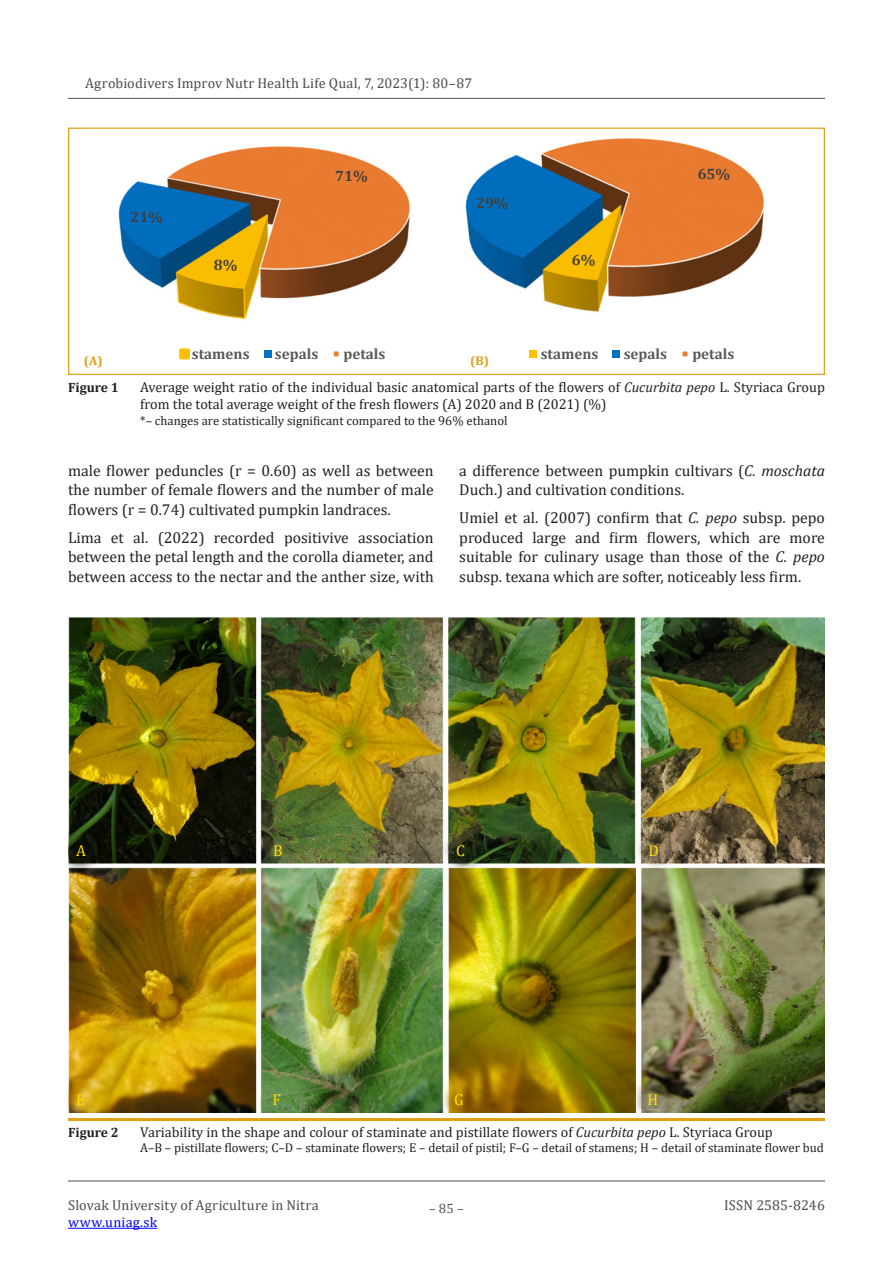
<style>
.page{position:relative;width:893px;height:1263px;background:#fff}
.page>*{position:absolute;margin:0;border:0;box-sizing:border-box;transform-origin:0 0}
.blok_ang{font:15.75px/19.5px "Cambria";color:#231f20;text-align:justify}
.blok_ang-2{font:15.75px "Cambria";color:#ffdc01}
.t1{font:700 15px "Cambria";color:#595959}
.t2{font:700 15px "Cambria";color:#404040}
.obrazok{font:14.25px/17.1px "Cambria";color:#231f20}
.t3{font:14.25px "Cambria";letter-spacing:.015em;color:#4b4c4d}
.t4{font:14.25px "Cambria";letter-spacing:.02em;color:#00f}
.obrazok-2{font:700 13.5px "Cambria";color:#231f20}
.t5{font:13.5px "Cambria";color:#57585a}
.obrazok_poznamky{font:12.75px "Cambria";color:#231f20}
.obrazok_poznamky-2{font:700 12.75px "Cambria";color:#e39f13}
.s1{font-style:italic}
</style>
<div class="page">
<hr style="left:68px;top:98px;width:757px;height:1px;background:#6c6d70">
<hr style="left:68px;top:1228px;width:89px;height:1px;background:#00f">
<hr style="left:68px;top:1180px;width:757px;height:1px;background:#6c6d70">
<img style="left:118px;top:146px;width:293px;height:173px">
<div style="left:181px;top:350px;width:7px;height:8px;background:#ffc000"></div>
<div style="left:179px;top:348px;width:11px;height:11px;border:3px solid #ffc000"></div>
<div style="left:264px;top:350px;width:7px;height:8px;background:#0070c0"></div>
<div style="left:332px;top:350px;width:8px;height:8px;background:#ed7d31"></div>
<div style="left:331px;top:348px;width:11px;height:11px;border:3px solid #fff"></div>
<img style="left:465px;top:138px;width:299px;height:174px">
<div style="left:529px;top:350px;width:8px;height:8px;background:#ffc000"></div>
<div style="left:612px;top:350px;width:8px;height:8px;background:#0070c0"></div>
<div style="left:681px;top:350px;width:8px;height:8px;background:#ed7d31"></div>
<div style="left:680px;top:348px;width:10px;height:11px;border:3px solid #fff"></div>
<div style="left:68px;top:128px;width:757px;height:247px;border:1px solid #e39f13"></div>
<hr style="left:68px;top:1118px;width:757px;height:3px;background:#e39f13">
<img style="left:68px;top:617px;width:757px;height:496px">
<p class="t3" style="left:85px;top:74px;width:389px">Agrobiodivers Improv Nutr Health Life Qual, 7, 2023(1): 80–87</p>
<p class="t2" style="left:131px;top:206px;width:34px">21%</p>
<p class="t2" style="left:214px;top:254px;width:25px">8%</p>
<p class="t2" style="left:335px;top:166px;width:34px">71%</p>
<p class="t2" style="left:476px;top:193px;width:34px">29%</p>
<p class="t1" style="left:192px;top:343px;width:59px">stamens</p>
<p class="t1" style="left:275px;top:343px;width:45px">sepals</p>
<p class="t1" style="left:344px;top:343px;width:43px">petals</p>
<p class="obrazok_poznamky-2" style="left:84px;top:351px;width:20px">(A)</p>
<p class="obrazok_poznamky-2" style="left:470px;top:351px;width:20px">(B)</p>
<p class="t2" style="left:572px;top:249px;width:25px">6%</p>
<p class="t2" style="left:698px;top:163px;width:34px">65%</p>
<p class="t1" style="left:541px;top:343px;width:59px">stamens</p>
<p class="t1" style="left:624px;top:343px;width:45px">sepals</p>
<p class="t1" style="left:692px;top:343px;width:43px">petals</p>
<p class="obrazok-2" style="left:68px;top:378px;width:52px">Figure 1</p>
<p class="obrazok" style="left:140px;top:379px;width:686px">Average weight ratio of the individual basic anatomical parts of the flowers of <span class="s1">Cucurbita pepo</span> L. Styriaca Group from the total average weight of the fresh flowers (A) 2020 and B (2021) (%)</p>
<p class="obrazok_poznamky" style="left:140px;top:413px;width:369px">*– changes are statistically significant compared to the 96% ethanol</p>
<p class="blok_ang" style="left:68px;top:461px;width:367px">male flower peduncles (r = 0.60) as well as between the number of female flowers and the number of male flowers (r = 0.74) cultivated pumpkin landraces.</p>
<p class="blok_ang" style="left:68px;top:528px;width:367px">Lima et al. (2022) recorded positivive association between the petal length and the corolla diameter, and between access to the nectar and the anther size, with</p>
<p class="blok_ang" style="left:459px;top:461px;width:367px">a difference between pumpkin cultivars (<span class="s1">C. moschata<br></span>Duch.) and cultivation conditions.</p>
<p class="blok_ang" style="left:459px;top:508px;width:367px">Umiel et al. (2007) confirm that <span class="s1">C. pepo</span> subsp. pepo produced large and firm flowers, which are more suitable for culinary usage than those of the <span class="s1">C. pepo </span>subsp. texana which are softer, noticeably less firm.</p>
<p class="blok_ang-2" style="left:76px;top:842px;width:11px">A</p>
<p class="blok_ang-2" style="left:273px;top:842px;width:11px">B</p>
<p class="blok_ang-2" style="left:456px;top:842px;width:10px">C</p>
<p class="blok_ang-2" style="left:648px;top:842px;width:12px">D</p>
<p class="blok_ang-2" style="left:76px;top:1090px;width:11px">E</p>
<p class="blok_ang-2" style="left:272px;top:1090px;width:10px">F</p>
<p class="blok_ang-2" style="left:454px;top:1090px;width:11px">G</p>
<p class="blok_ang-2" style="left:647px;top:1090px;width:12px">H</p>
<p class="obrazok-2" style="left:68px;top:1122px;width:52px">Figure 2</p>
<p class="obrazok" style="left:140px;top:1123px;width:634px">Variability in the shape and colour of staminate and pistillate flowers of <span class="s1">Cucurbita pepo</span> L. Styriaca Group</p>
<p class="obrazok_poznamky" style="left:140px;top:1140px;width:685px">A–B – pistillate flowers; C–D – staminate flowers; E – detail of pistil; F–G – detail of stamens; H – detail of staminate flower bud</p>
<p class="t3" style="left:68px;top:1197px;width:252px">Slovak University of Agriculture in Nitra</p>
<p class="t4" style="left:68px;top:1214px;width:91px">www.uniag.sk</p>
<p class="t5" style="left:429px;top:1200px;width:36px">– 85 –</p>
<p class="t3" style="left:724px;top:1197px;width:102px">ISSN 2585-8246</p>
</div>
